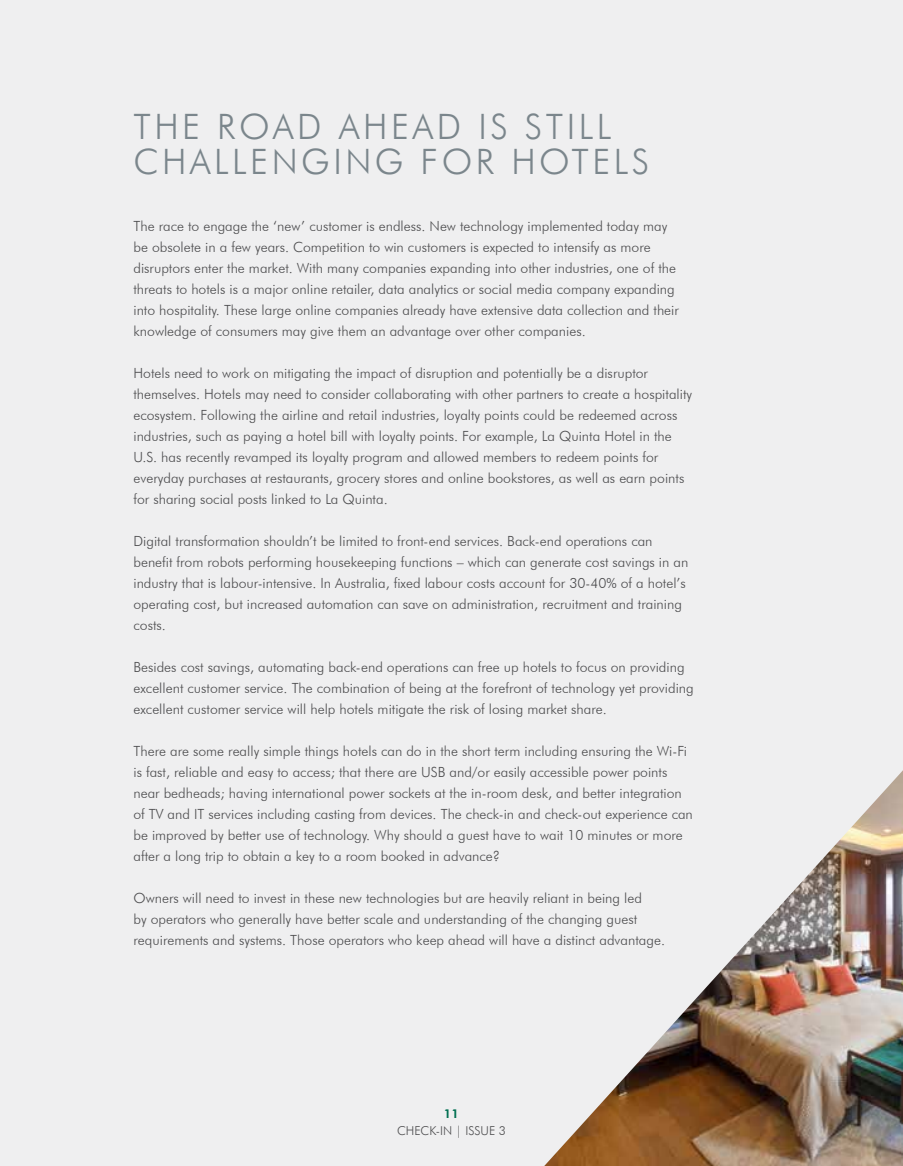
<style>
.page{position:relative;width:903px;height:1166px;background:#fff}
.page>*{position:absolute;margin:0;border:0;box-sizing:border-box;transform-origin:0 0}
.t1{font:300 35px/35px "Futura BT";letter-spacing:.1em;color:#7b868c}
.t2{font:300 14px/21px "Futura BT";color:#4d4d4f}
.t3{font:300 12.25px "Futura BT";color:#4d4d4f}
.t4{font:800 12.25px "Futura BT";color:#006f51}
</style>
<div class="page">
<div style="left:1px;top:0;width:902px;height:1166px;background:#efeff0"></div>
<img style="left:544px;top:770px;width:359px;height:396px">
<h1 class="t1" style="left:133px;top:109px;width:517px">THE ROAD AHEAD IS STILL<br>CHALLENGING FOR HOTELS</h1>
<p class="t2" style="left:133px;top:215px;width:547px">The race to engage the ‘new’ customer is endless. New technology implemented today may be obsolete in a few years. Competition to win customers is expected to intensify as more disruptors enter the market. With many companies expanding into other industries, one of the threats to hotels is a major online retailer, data analytics or social media company expanding into hospitality. These large online companies already have extensive data collection and their knowledge of consumers may give them an advantage over other companies.</p>
<p class="t2" style="left:133px;top:362px;width:560px">Hotels need to work on mitigating the impact of disruption and potentially be a disruptor themselves. Hotels may need to consider collaborating with other partners to create a hospitality ecosystem. Following the airline and retail industries, loyalty points could be redeemed across industries, such as paying a hotel bill with loyalty points. For example, La Quinta Hotel in the U.S. has recently revamped its loyalty program and allowed members to redeem points for everyday purchases at restaurants, grocery stores and online bookstores, as well as earn points for sharing social posts linked to La Quinta.</p>
<p class="t2" style="left:133px;top:530px;width:556px">Digital transformation shouldn’t be limited to front-end services. Back-end operations can benefit from robots performing housekeeping functions – which can generate cost savings in an industry that is labour-intensive. In Australia, fixed labour costs account for 30-40% of a hotel’s operating cost, but increased automation can save on administration, recruitment and training costs.</p>
<p class="t2" style="left:133px;top:656px;width:562px">Besides cost savings, automating back-end operations can free up hotels to focus on providing excellent customer service. The combination of being at the forefront of technology yet providing excellent customer service will help hotels mitigate the risk of losing market share.</p>
<p class="t2" style="left:133px;top:740px;width:561px">There are some really simple things hotels can do in the short term including ensuring the Wi-Fi is fast, reliable and easy to access; that there are USB and/or easily accessible power points near bedheads; having international power sockets at the in-room desk, and better integration of TV and IT services including casting from devices. The check-in and check-out experience can be improved by better use of technology. Why should a guest have to wait 10 minutes or more after a long trip to obtain a key to a room booked in advance?</p>
<p class="t2" style="left:133px;top:887px;width:533px">Owners will need to invest in these new technologies but are heavily reliant in being led<br>by operators who generally have better scale and understanding of the changing guest requirements and systems. Those operators who keep ahead will have a distinct advantage.</p>
<p class="t4" style="left:444px;top:1106px;width:17px">11</p>
<p class="t3" style="left:397px;top:1123px;width:110px">CHECK-IN | ISSUE 3</p>
</div>
